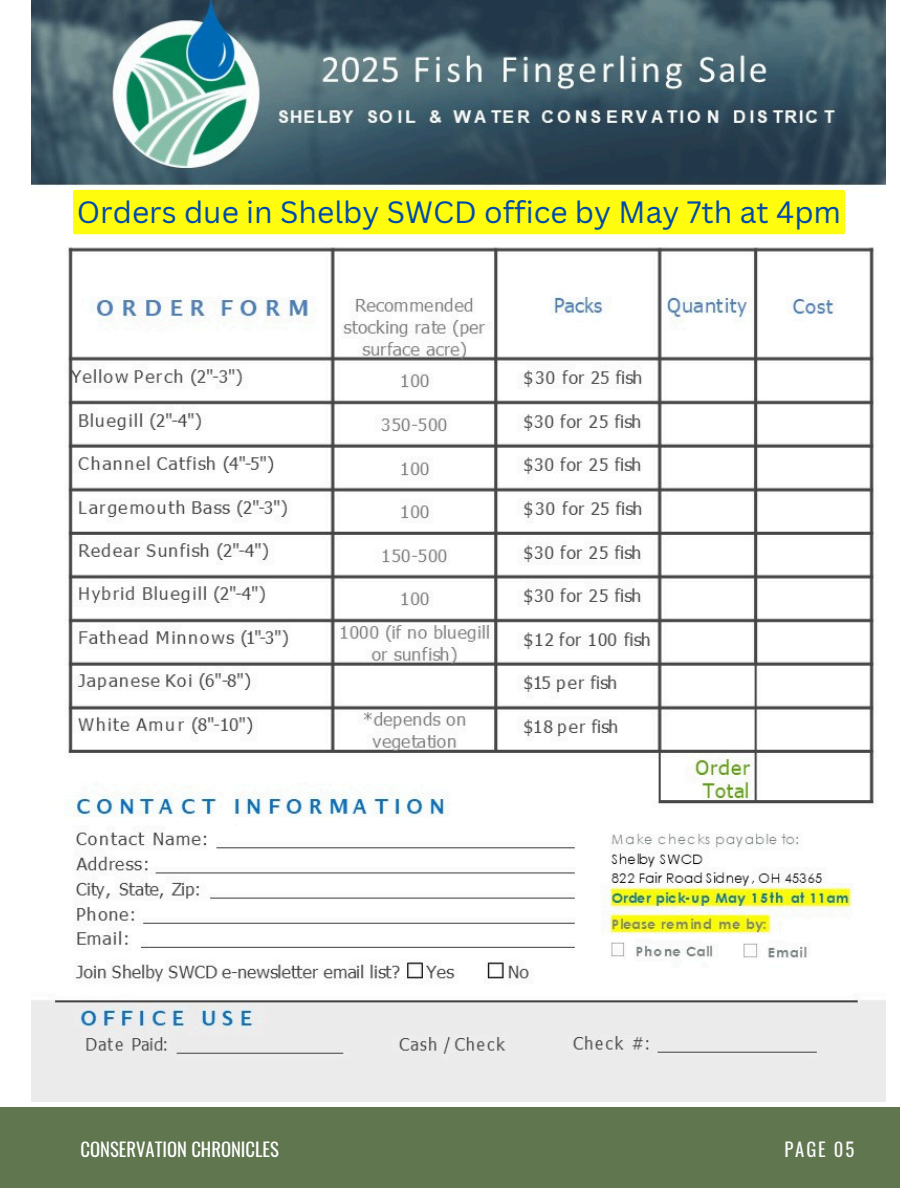
<style>
.page{position:relative;width:918px;height:1188px;background:#fff}
.page>*{position:absolute;margin:0;border:0;box-sizing:border-box;transform-origin:0 0}
.t1{font:30px "Canva Sans";color:#004aad}
.t2{font:18.75px "Oswald";letter-spacing:.1em;color:#fafafa}
.t3{font:18.6px "Oswald";color:#fff}
</style>
<div class="page">
<div style="left:0;top:1107px;width:900px;height:81px;background:#5f764f"></div>
<img style="left:32px;top:0;width:854px;height:1101px">
<div style="left:73px;top:190px;width:772px;height:44px;background:#fffc0d;border-radius:2px"></div>
<p class="t1" style="left:77px;top:191px;width:766px">Orders due in Shelby SWCD office by May 7th at 4pm</p>
<p class="t3" style="left:81px;top:1135px;width:200px">CONSERVATION CHRONICLES</p>
<h1 class="t2" style="left:785px;top:1135px;width:71px">PAGE 05</h1>
</div>
